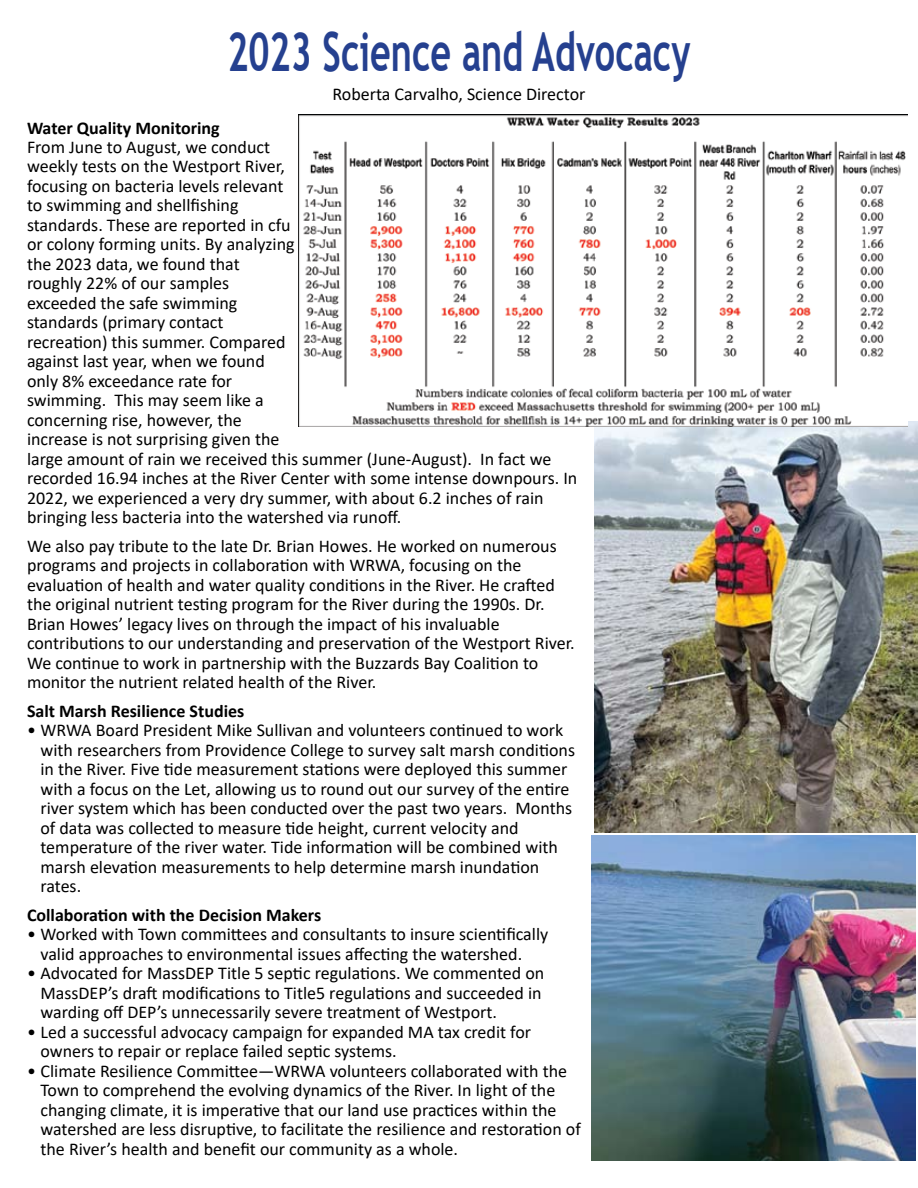
<style>
.page{position:relative;width:918px;height:1188px;background:#fff}
.page>*{position:absolute;margin:0;border:0;box-sizing:border-box;transform-origin:0 0}
.t1{font:700 54px "Trebuchet MS";color:#25408f;scale:.67 1}
.t2{font:18px/19.5px "Calibri";color:#000}
.t3{font:700 18px "Calibri";color:#000}
</style>
<div class="page">
<img style="left:594px;top:422px;width:324px;height:410px">
<img style="left:298px;top:114px;width:610px;height:312px">
<img style="left:592px;top:836px;width:324px;height:325px">
<h1 class="t1" style="left:227px;top:18px;width:693px">2023 Science and Advocacy</h1>
<p class="t2" style="left:332px;top:84px;width:255px">Roberta Carvalho, Science Director</p>
<p class="t3" style="left:27px;top:115px;width:194px">Water Quality Monitoring</p>
<p class="t2" style="left:27px;top:137px;width:552px">From June to August, we conduct<br>weekly tests on the Westport River,<br>focusing on bacteria levels relevant<br>to swimming and shellfishing<br>standards. These are reported in cfu<br>or colony forming units. By analyzing<br>the 2023 data, we found that<br>roughly 22% of our samples<br>exceeded the safe swimming<br>standards (primary contact<br>recreation) this summer. Compared<br>against last year, when we found<br>only 8% exceedance rate for<br>swimming. This may seem like a<br>concerning rise, however, the<br>increase is not surprising given the<br>large amount of rain we received this summer (June-August). In fact we recorded 16.94 inches at the River Center with some intense downpours. In 2022, we experienced a very dry summer, with about 6.2 inches of rain bringing less bacteria into the watershed via runoff.</p>
<p class="t2" style="left:27px;top:536px;width:549px">We also pay tribute to the late Dr. Brian Howes. He worked on numerous programs and projects in collaboration with WRWA, focusing on the evaluation of health and water quality conditions in the River. He crafted the original nutrient testing program for the River during the 1990s. Dr.<br>Brian Howes’ legacy lives on through the impact of his invaluable contributions to our understanding and preservation of the Westport River.<br>We continue to work in partnership with the Buzzards Bay Coalition to monitor the nutrient related health of the River.</p>
<p class="t3" style="left:27px;top:698px;width:219px">Salt Marsh Resilience Studies</p>
<p class="t2" style="left:40px;top:720px;width:536px;text-indent:-14px">• WRWA Board President Mike Sullivan and volunteers continued to work with researchers from Providence College to survey salt marsh conditions in the River. Five tide measurement stations were deployed this summer with a focus on the Let, allowing us to round out our survey of the entire river system which has been conducted over the past two years. Months of data was collected to measure tide height, current velocity and temperature of the river water. Tide information will be combined with marsh elevation measurements to help determine marsh inundation rates.</p>
<p class="t3" style="left:27px;top:902px;width:296px">Collaboration with the Decision Makers</p>
<p class="t2" style="left:40px;top:924px;width:509px;text-indent:-14px">• Worked with Town committees and consultants to insure scientifically valid approaches to environmental issues affecting the watershed.</p>
<p class="t2" style="left:40px;top:963px;width:505px;text-indent:-14px">• Advocated for MassDEP Title 5 septic regulations. We commented on<br>MassDEP’s draft modifications to Title5 regulations and succeeded in warding off DEP’s unnecessarily severe treatment of Westport.</p>
<p class="t2" style="left:40px;top:1022px;width:492px;text-indent:-14px">• Led a successful advocacy campaign for expanded MA tax credit for owners to repair or replace failed septic systems.</p>
<p class="t2" style="left:40px;top:1061px;width:542px;text-indent:-14px">• Climate Resilience Committee—WRWA volunteers collaborated with the Town to comprehend the evolving dynamics of the River. In light of the changing climate, it is imperative that our land use practices within the watershed are less disruptive, to facilitate the resilience and restoration of the River’s health and benefit our community as a whole.</p>
</div>
